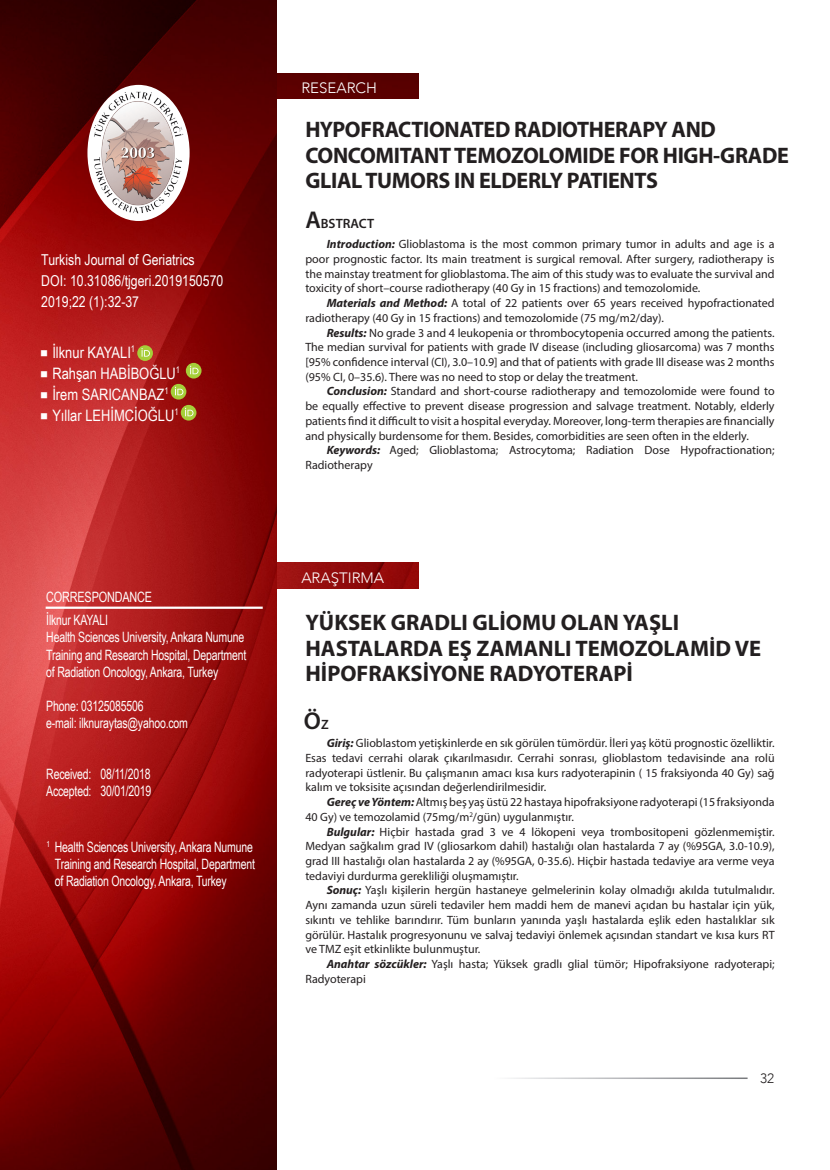
<style>
.page{position:relative;width:830px;height:1170px;background:#fff}
.page>*{position:absolute;margin:0;border:0;box-sizing:border-box;transform-origin:0 0}
.t1{font:600 24.3px "Myriad Pro";color:#231f20}
.t2{font:700 22.5px/25.5px "Myriad Pro";letter-spacing:-.015em;color:#231f20}
.t3{font:15.75px "Arial Narrow";color:#fff}
.t4{font:15px "Arial Narrow";color:#fff}
.t5{font:300 15px "Avenir";color:#fff}
.t6{font:14.25px/17.1px "Arial Narrow";letter-spacing:-.015em;color:#fff;scale:.9 1}
.t7{font:14.25px "Arial Narrow";letter-spacing:-.015em;color:#fff;scale:.93 1}
.t8{font:600 13.5px "Myriad Pro";color:#231f20}
.t9{font:300 13.5px "Avenir";color:#231f20}
.t10{font:12px/14.7px "Myriad Pro";color:#231f20;text-align:justify}
.s1{font-size:24.3px}
.s2{font-weight:700;font-style:italic}
.s3{font-size:13.5px}
</style>
<div class="page">
<div style="left:276px;top:73px;width:142px;height:26px;background:#5a0000"></div>
<img style="left:276px;top:562px;width:142px;height:26px">
<img style="left:0;top:0;width:276px;height:1169px">
<div style="left:87px;top:85px;width:102px;height:136px;background:#fff;border-radius:50%"></div>
<img style="left:93px;top:91px;width:91px;height:125px">
<svg style="left:137px;top:345px;width:16px;height:16px"></svg>
<svg style="left:141px;top:348px;width:9px;height:8px"></svg>
<div style="left:186px;top:363px;width:15px;height:15px;background:#a6ce39;border-radius:50%"></div>
<svg style="left:190px;top:366px;width:8px;height:8px"></svg>
<div style="left:171px;top:384px;width:15px;height:15px;background:#a6ce39;border-radius:50%"></div>
<svg style="left:175px;top:387px;width:8px;height:8px"></svg>
<div style="left:181px;top:405px;width:15px;height:15px;background:#a6ce39;border-radius:50%"></div>
<svg style="left:185px;top:408px;width:8px;height:8px"></svg>
<hr style="left:46px;top:606px;width:216px;height:2px;background:#fff">
<svg style="left:41px;top:349px;width:6px;height:7px"></svg>
<svg style="left:41px;top:370px;width:6px;height:7px"></svg>
<svg style="left:41px;top:391px;width:6px;height:7px"></svg>
<svg style="left:41px;top:412px;width:6px;height:7px"></svg>
<p class="t4" style="left:41px;top:251px;width:155px">Turkish Journal of Geriatrics</p>
<p class="t4" style="left:41px;top:272px;width:183px">DOI: 10.31086/tjgeri.2019150570</p>
<p class="t4" style="left:41px;top:293px;width:99px">2019;22 (1):32-37</p>
<p class="t3" style="left:52px;top:343px;width:84px">İlknur KAYALI<sup>1</sup></p>
<p class="t3" style="left:52px;top:364px;width:129px">Rahşan HABİBOĞLU<sup>1</sup></p>
<p class="t3" style="left:52px;top:385px;width:118px">İrem SARICANBAZ<sup>1</sup></p>
<p class="t3" style="left:52px;top:406px;width:128px">Yıllar LEHİMCİOĞLU<sup>1</sup></p>
<p class="t7" style="left:46px;top:589px;width:115px">CORRESPONDANCE</p>
<p class="t6" style="left:46px;top:611px;width:70px">İlknur KAYALI</p>
<p class="t6" style="left:46px;top:628px;width:224px">Health Sciences University, Ankara Numune<br>Training and Research Hospital, Department of Radiation Oncology, Ankara, Turkey</p>
<p class="t6" style="left:46px;top:697px;width:110px">Phone: 03125085506</p>
<p class="t6" style="left:46px;top:714px;width:159px">e-mail: ilknuraytas@yahoo.com</p>
<p class="t6" style="left:46px;top:765px;width:117px">Received: 08/11/2018</p>
<p class="t6" style="left:46px;top:782px;width:118px">Accepted: 30/01/2019</p>
<p class="t6" style="left:55px;top:838px;width:224px;text-indent:-9px"><sup>1</sup> Health Sciences University, Ankara Numune<br>Training and Research Hospital, Department of Radiation Oncology, Ankara, Turkey</p>
<p class="t5" style="left:301px;top:79px;width:77px">RESEARCH</p>
<p class="t2" style="left:305px;top:116px;width:485px">HYPOFRACTIONATED RADIOTHERAPY AND<br>CONCOMITANT TEMOZOLOMIDE FOR HIGH-GRADE<br>GLIAL TUMORS IN ELDERLY PATIENTS</p>
<p class="t8" style="left:305px;top:215px;width:70px"><span class="s1">A</span>BSTRACT</p>
<p class="t10" style="left:305px;top:237px;width:470px;text-indent:21px"><span class="s2">Introduction:</span> Glioblastoma is the most common primary tumor in adults and age is a poor prognostic factor. Its main treatment is surgical removal. After surgery, radiotherapy is the mainstay treatment for glioblastoma. The aim of this study was to evaluate the survival and toxicity of short–course radiotherapy (40 Gy in 15 fractions) and temozolomide.</p>
<p class="t10" style="left:305px;top:295px;width:470px;text-indent:21px"><span class="s2">Materials and Method:</span> A total of 22 patients over 65 years received hypofractionated radiotherapy (40 Gy in 15 fractions) and temozolomide (75 mg/m2/day).</p>
<p class="t10" style="left:305px;top:325px;width:470px;text-indent:21px"><span class="s2">Results:</span> No grade 3 and 4 leukopenia or thrombocytopenia occurred among the patients.<br>The median survival for patients with grade IV disease (including gliosarcoma) was 7 months [95% confidence interval (CI), 3.0–10.9] and that of patients with grade III disease was 2 months (95% CI, 0–35.6). There was no need to stop or delay the treatment.</p>
<p class="t10" style="left:305px;top:384px;width:470px;text-indent:21px"><span class="s2">Conclusion:</span> Standard and short-course radiotherapy and temozolomide were found to be equally effective to prevent disease progression and salvage treatment. Notably, elderly patients find it difficult to visit a hospital everyday. Moreover, long-term therapies are financially and physically burdensome for them. Besides, comorbidities are seen often in the elderly.</p>
<p class="t10" style="left:305px;top:442px;width:470px;text-indent:21px"><span class="s2">Keywords:</span> Aged; Glioblastoma; Astrocytoma; Radiation Dose Hypofractionation;<br>Radiotherapy</p>
<p class="t5" style="left:301px;top:569px;width:84px">ARAŞTIRMA</p>
<p class="t2" style="left:305px;top:609px;width:457px">YÜKSEK GRADLI GLİOMU OLAN YAŞLI<br>HASTALARDA EŞ ZAMANLI TEMOZOLAMİD VE<br>HİPOFRAKSİYONE RADYOTERAPİ</p>
<p class="t1" style="left:304px;top:705px;width:26px">Ö<span class="s3">Z</span></p>
<p class="t10" style="left:305px;top:735px;width:470px;text-indent:21px"><span class="s2">Giriş:</span> Glioblastom yetişkinlerde en sık görülen tümördür. İleri yaş kötü prognostic özelliktir.<br>Esas tedavi cerrahi olarak çıkarılmasıdır. Cerrahi sonrası, glioblastom tedavisinde ana rolü radyoterapi üstlenir. Bu çalışmanın amacı kısa kurs radyoterapinin ( 15 fraksiyonda 40 Gy) sağ kalım ve toksisite açısından değerlendirilmesidir.</p>
<p class="t10" style="left:305px;top:794px;width:470px;text-indent:21px"><span class="s2">Gereç ve Yöntem:</span> Altmış beş yaş üstü 22 hastaya hipofraksiyone radyoterapi (15 fraksiyonda<br>40 Gy) ve temozolamid (75mg/m<sup>2</sup>/gün) uygulanmıştır.</p>
<p class="t10" style="left:305px;top:823px;width:470px;text-indent:21px"><span class="s2">Bulgular:</span> Hiçbir hastada grad 3 ve 4 lökopeni veya trombositopeni gözlenmemiştir.<br>Medyan sağkalım grad IV (gliosarkom dahil) hastalığı olan hastalarda 7 ay (%95GA, 3.0-10.9), grad III hastalığı olan hastalarda 2 ay (%95GA, 0-35.6). Hiçbir hastada tedaviye ara verme veya tedaviyi durdurma gerekliliği oluşmamıştır.</p>
<p class="t10" style="left:305px;top:882px;width:470px;text-indent:21px"><span class="s2">Sonuç:</span> Yaşlı kişilerin hergün hastaneye gelmelerinin kolay olmadığı akılda tutulmalıdır.<br>Aynı zamanda uzun süreli tedaviler hem maddi hem de manevi açıdan bu hastalar için yük, sıkıntı ve tehlike barındırır. Tüm bunların yanında yaşlı hastalarda eşlik eden hastalıklar sık görülür. Hastalık progresyonunu ve salvaj tedaviyi önlemek açısından standart ve kısa kurs RT ve TMZ eşit etkinlikte bulunmuştur.</p>
<p class="t10" style="left:305px;top:956px;width:470px;text-indent:21px"><span class="s2">Anahtar sözcükler:</span> Yaşlı hasta; Yüksek gradlı glial tümör; Hipofraksiyone radyoterapi;<br>Radyoterapi</p>
<p class="t9" style="left:759px;top:1070px;width:16px">32</p>
</div>
